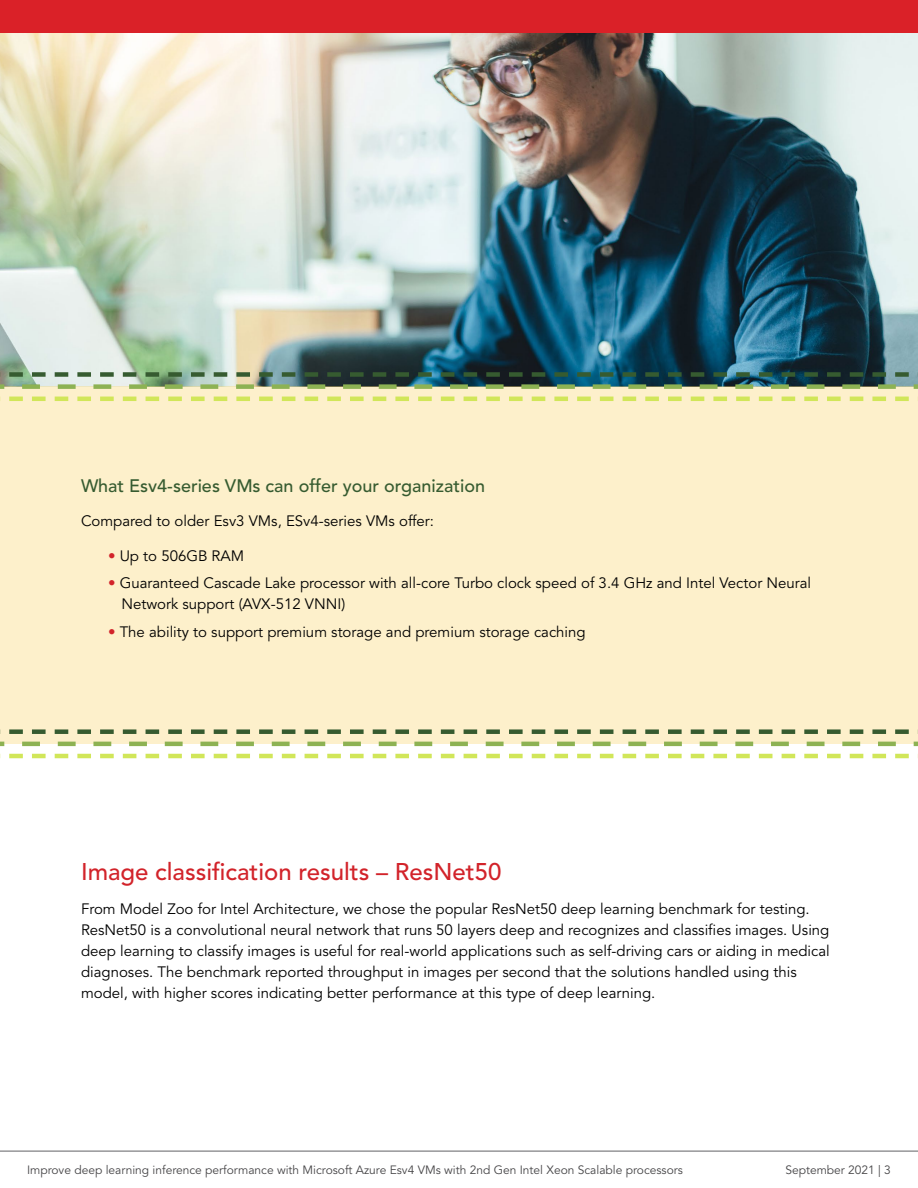
<style>
.page{position:relative;width:918px;height:1188px;background:#fff}
.page>*{position:absolute;margin:0;border:0;box-sizing:border-box;transform-origin:0 0}
.t1{font:500 24px "Avenir LT Pro";color:#d2232a}
.t2{font:500 18px "Avenir LT Pro";color:#365b30}
.t3{font:15px/21px "Avenir LT Pro";color:#000}
.t4{font:12px "Avenir LT Pro";color:#464547}
.s1{color:#d2232a}
</style>
<div class="page">
<img style="left:0;top:32px;width:918px;height:352px">
<div style="left:0;top:387px;width:918px;height:357px;background:#fdf0cb"></div>
<svg style="left:0;top:754px;width:918px;height:4px"></svg>
<svg style="left:0;top:742px;width:918px;height:4px"></svg>
<svg style="left:0;top:729px;width:918px;height:5px"></svg>
<svg style="left:0;top:397px;width:918px;height:4px"></svg>
<svg style="left:0;top:384px;width:918px;height:5px"></svg>
<svg style="left:0;top:372px;width:918px;height:5px;background:#416551"></svg>
<hr style="left:0;top:1151px;width:918px;height:1px;background:#616264">
<div style="left:0;top:0;width:918px;height:32px;background:#da2128"></div>
<p class="t2" style="left:81px;top:475px;width:406px">What Esv4-series VMs can offer your organization</p>
<p class="t3" style="left:81px;top:511px;width:355px">Compared to older Esv3 VMs, ESv4-series VMs offer:</p>
<p class="t3" style="left:108px;top:545px;width:138px"><span class="s1">•</span> Up to 506GB RAM</p>
<p class="t3" style="left:122px;top:573px;width:691px;text-indent:-14px"><span class="s1">•</span> Guaranteed Cascade Lake processor with all-core Turbo clock speed of 3.4 GHz and Intel Vector Neural<br>Network support (AVX-512 VNNI)</p>
<p class="t3" style="left:108px;top:622px;width:479px"><span class="s1">•</span> The ability to support premium storage and premium storage caching</p>
<h1 class="t1" style="left:81px;top:857px;width:422px">Image classification results – ResNet50</h1>
<p class="t3" style="left:81px;top:899px;width:750px">From Model Zoo for Intel Architecture, we chose the popular ResNet50 deep learning benchmark for testing.<br>ResNet50 is a convolutional neural network that runs 50 layers deep and recognizes and classifies images. Using deep learning to classify images is useful for real-world applications such as self-driving cars or aiding in medical diagnoses. The benchmark reported throughput in images per second that the solutions handled using this model, with higher scores indicating better performance at this type of deep learning.</p>
<p class="t4" style="left:27px;top:1163px;width:657px">Improve deep learning inference performance with Microsoft Azure Esv4 VMs with 2nd Gen Intel Xeon Scalable processors</p>
<p class="t4" style="left:785px;top:1163px;width:107px">September 2021 | 3</p>
</div>
